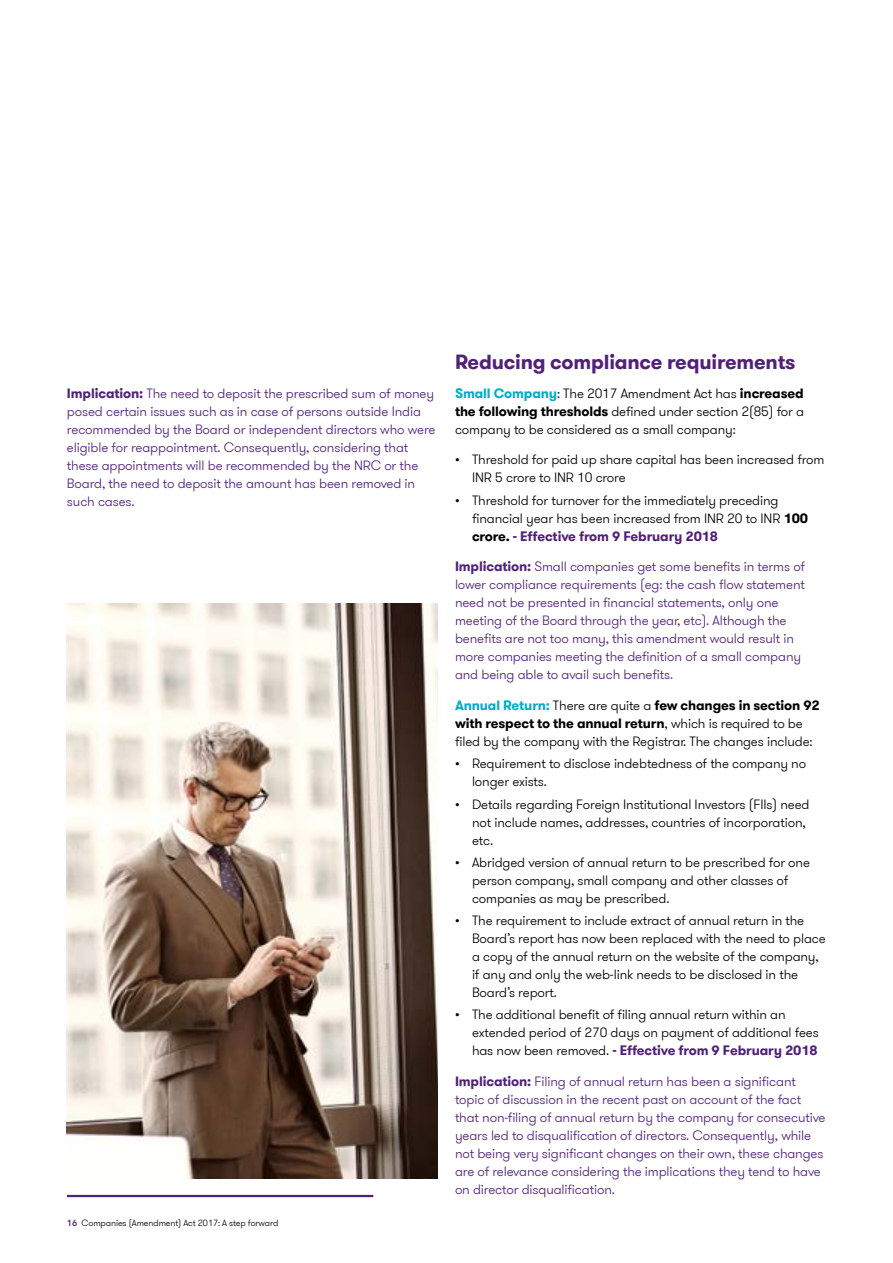
<style>
.page{position:relative;width:893px;height:1263px;background:#fff}
.page>*{position:absolute;margin:0;border:0;box-sizing:border-box;transform-origin:0 0}
.t1{font:700 20.25px "GT Walsheim Pro";letter-spacing:-.01em;color:#512178}
.t2{font:300 13.5px/18px "GT Walsheim Pro";letter-spacing:-.01em;color:#000}
.t3{font:300 13.5px/18px "GT Walsheim Pro";letter-spacing:-.01em;color:#512178}
.t4{font:300 9px "GT Walsheim Pro";letter-spacing:-.01em;color:#000}
.s1{font-weight:700}
.s2{font-weight:500;color:#512178}
.s3{font-weight:700;color:#00adc6}
.s4{font-weight:700;color:#512178}
</style>
<div class="page">
<hr style="left:67px;top:1195px;width:306px;height:2px;background:#512178">
<img style="left:67px;top:604px;width:371px;height:574px">
<p class="t3" style="left:67px;top:385px;width:370px"><span class="s1">Implication:</span> The need to deposit the prescribed sum of money posed certain issues such as in case of persons outside India recommended by the Board or independent directors who were eligible for reappointment. Consequently, considering that these appointments will be recommended by the NRC or the Board, the need to deposit the amount has been removed in such cases.</p>
<p class="t4" style="left:67px;top:1217px;width:213px"><span class="s2">16</span> Companies (Amendment) Act 2017: A step forward</p>
<h1 class="t1" style="left:455px;top:348px;width:342px">Reducing compliance requirements</h1>
<p class="t2" style="left:455px;top:384px;width:351px;text-align:justify"><span class="s3">Small Company</span>: The 2017 Amendment Act has <span class="s1">increased the following thresholds</span> defined under section 2(85) for a company to be considered as a small company:</p>
<p class="t2" style="left:472px;top:451px;width:354px;text-indent:-17px">• Threshold for paid up share capital has been increased from<br>INR 5 crore to INR 10 crore</p>
<p class="t2" style="left:472px;top:491px;width:338px;text-indent:-17px">• Threshold for turnover for the immediately preceding financial year has been increased from INR 20 to INR <span class="s1">100 crore.</span> <span class="s4">- Effective from 9 February 2018</span></p>
<p class="t3" style="left:455px;top:558px;width:352px"><span class="s1">Implication:</span> Small companies get some benefits in terms of lower compliance requirements (eg: the cash flow statement need not be presented in financial statements, only one meeting of the Board through the year, etc). Although the benefits are not too many, this amendment would result in more companies meeting the definition of a small company and being able to avail such benefits.</p>
<p class="t2" style="left:455px;top:697px;width:366px"><span class="s3">Annual Return:</span> There are quite a <span class="s1">few changes in section 92 with respect to the annual return</span>, which is required to be filed by the company with the Registrar. The changes include:</p>
<p class="t2" style="left:472px;top:755px;width:336px;text-indent:-17px">• Requirement to disclose indebtedness of the company no longer exists.</p>
<p class="t2" style="left:472px;top:795px;width:339px;text-indent:-17px">• Details regarding Foreign Institutional Investors (FIIs) need not include names, addresses, countries of incorporation, etc.</p>
<p class="t2" style="left:472px;top:853px;width:340px;text-indent:-17px">• Abridged version of annual return to be prescribed for one person company, small company and other classes of companies as may be prescribed.</p>
<p class="t2" style="left:472px;top:912px;width:355px;text-indent:-17px">• The requirement to include extract of annual return in the Board’s report has now been replaced with the need to place a copy of the annual return on the website of the company, if any and only the web-link needs to be disclosed in the Board’s report.</p>
<p class="t2" style="left:472px;top:1006px;width:348px;text-indent:-17px">• The additional benefit of filing annual return within an extended period of 270 days on payment of additional fees has now been removed. <span class="s4">- Effective from 9 February 2018</span></p>
<p class="t3" style="left:455px;top:1073px;width:372px"><span class="s1">Implication:</span> Filing of annual return has been a significant topic of discussion in the recent past on account of the fact that non-filing of annual return by the company for consecutive years led to disqualification of directors. Consequently, while not being very significant changes on their own, these changes are of relevance considering the implications they tend to have on director disqualification.</p>
</div>
